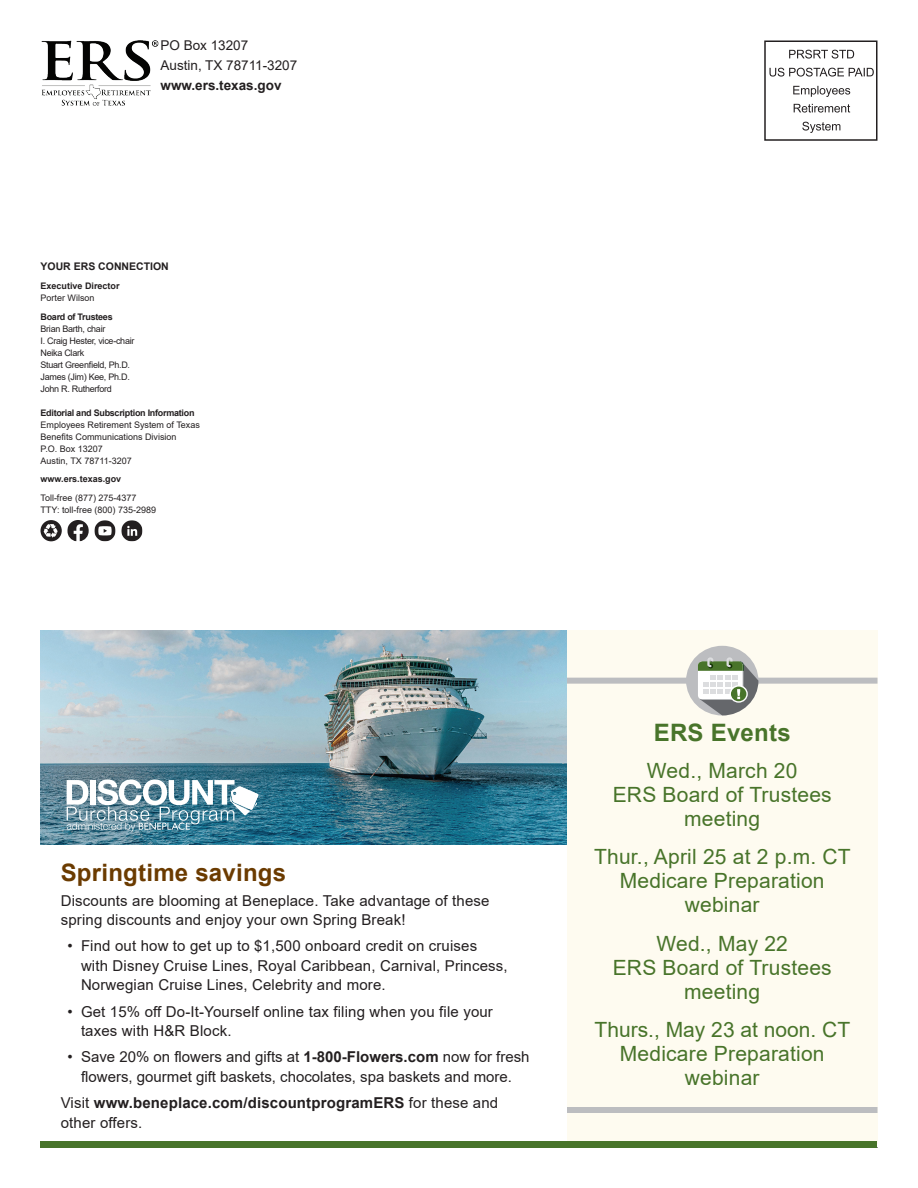
<style>
.page{position:relative;width:918px;height:1188px;background:#fff}
.page>*{position:absolute;margin:0;border:0;box-sizing:border-box;transform-origin:0 0}
.t1{font:700 24px "Arial";letter-spacing:.01em;color:#6b3b00}
.t2{font:700 24px "Arial";letter-spacing:.01em;color:#48742a}
.H3{font:21px/24px "Arial";letter-spacing:.01em;color:#48742a;text-align:center}
.t3{font:15px/19.5px "Arial";letter-spacing:.01em;color:#231f20}
.t4{font:700 15px/19.5px "Arial";letter-spacing:.01em;color:#231f20}
.t5{font:13.5px "Arial";color:#231f20}
.t6{font:700 13.5px "Arial";color:#231f20}
.t7{font:700 10.5px "Arial";color:#231f20}
.t8{font:9px/12px "Arial";color:#231f20}
.t9{font:9px/12px "Arial";letter-spacing:-.03em;color:#231f20}
.t10{font:700 9px "Arial";letter-spacing:-.03em;color:#231f20}
.t11{font:700 9px "Arial";color:#231f20}
.s1{font-weight:700}
.s2{font-weight:400}
</style>
<div class="page">
<img style="left:40px;top:631px;width:527px;height:214px">
<div style="left:567px;top:630px;width:311px;height:514px;background:#fefbf0"></div>
<div style="left:764px;top:40px;width:114px;height:101px;border:2px solid #231f20"></div>
<svg style="left:802px;top:122px;width:38px;height:11px"></svg>
<svg style="left:794px;top:104px;width:56px;height:9px"></svg>
<svg style="left:793px;top:86px;width:57px;height:11px"></svg>
<svg style="left:770px;top:68px;width:104px;height:9px"></svg>
<svg style="left:789px;top:50px;width:65px;height:9px"></svg>
<img style="left:41px;top:40px;width:118px;height:65px">
<div style="left:40px;top:1141px;width:838px;height:7px;background:#48742a"></div>
<div style="left:567px;top:678px;width:311px;height:6px;background:#bcbdc0"></div>
<div style="left:567px;top:1107px;width:311px;height:6px;background:#bcbdc0"></div>
<svg style="left:67px;top:520px;width:75px;height:21px"></svg>
<div style="left:686px;top:646px;width:72px;height:70px;background:#bcbdc0;border-radius:50%"></div>
<svg style="left:698px;top:657px;width:60px;height:59px"></svg>
<div style="left:41px;top:520px;width:21px;height:21px;background:#231f20;border-radius:50%"></div>
<svg style="left:43px;top:524px;width:15px;height:14px"></svg>
<svg style="left:67px;top:779px;width:192px;height:53px"></svg>
<p class="t5" style="left:160px;top:36px;width:89px">PO Box 13207</p>
<p class="t5" style="left:160px;top:56px;width:138px">Austin, TX 78711-3207</p>
<p class="t6" style="left:160px;top:75px;width:123px">www.ers.texas.gov</p>
<p class="t7" style="left:40px;top:259px;width:130px">YOUR ERS CONNECTION</p>
<p class="t11" style="left:40px;top:279px;width:81px">Executive Director</p>
<p class="t8" style="left:40px;top:292px;width:56px">Porter Wilson</p>
<p class="t9" style="left:40px;top:310px;width:74px"><span class="s1">Board of Trustees<br></span>Brian Barth, chair</p>
<p class="t9" style="left:40px;top:334px;width:96px">I. Craig Hester, vice-chair</p>
<p class="t9" style="left:40px;top:346px;width:45px">Neika Clark</p>
<p class="t9" style="left:40px;top:358px;width:91px">Stuart Greenfield, Ph.D.</p>
<p class="t9" style="left:40px;top:370px;width:91px">James (Jim) Kee, Ph.D.</p>
<p class="t9" style="left:40px;top:382px;width:73px">John R. Rutherford</p>
<p class="t10" style="left:40px;top:406px;width:156px">Editorial and Subscription Information</p>
<p class="t8" style="left:40px;top:418px;width:161px">Employees Retirement System of Texas<br>Benefits Communications Division</p>
<p class="t8" style="left:40px;top:442px;width:64px">P.O. Box 13207</p>
<p class="t8" style="left:40px;top:454px;width:93px">Austin, TX 78711-3207</p>
<p class="t11" style="left:40px;top:473px;width:82px">www.ers.texas.gov</p>
<p class="t8" style="left:40px;top:492px;width:98px">Toll-free (877) 275-4377</p>
<p class="t8" style="left:40px;top:504px;width:117px">TTY: toll-free (800) 735-2989</p>
<h2 class="t1" style="left:61px;top:856px;width:227px">Springtime savings</h2>
<p class="t3" style="left:61px;top:890px;width:430px">Discounts are blooming at Beneplace. Take advantage of these spring discounts and enjoy your own Spring Break!</p>
<p class="t3" style="left:81px;top:936px;width:428px;text-indent:-14px">• Find out how to get up to $1,500 onboard credit on cruises with Disney Cruise Lines, Royal Caribbean, Carnival, Princess,<br>Norwegian Cruise Lines, Celebrity and more.</p>
<p class="t3" style="left:81px;top:1001px;width:413px;text-indent:-14px">• Get 15% off Do-It-Yourself online tax filing when you file your taxes with H&amp;R Block.</p>
<p class="t3" style="left:68px;top:1047px;width:464px;text-align:center">• Save 20% on flowers and gifts at <span class="s1">1-800-Flowers.com</span> now for fresh flowers, gourmet gift baskets, chocolates, spa baskets and more.</p>
<p class="t4" style="left:61px;top:1093px;width:439px"><span class="s2">Visit</span> www.beneplace.com/discountprogramERS <span class="s2">for these and other offers.</span></p>
<h2 class="t2" style="left:654px;top:716px;width:138px">ERS Events</h2>
<h4 class="H3" style="left:613px;top:758px;width:220px">Wed., March 20<br>ERS Board of Trustees meeting</h4>
<h4 class="H3" style="left:594px;top:845px;width:258px">Thur., April 25 at 2 p.m. CT<br>Medicare Preparation webinar</h4>
<h4 class="H3" style="left:613px;top:931px;width:220px">Wed., May 22<br>ERS Board of Trustees meeting</h4>
<h4 class="H3" style="left:595px;top:1018px;width:257px">Thurs., May 23 at noon. CT<br>Medicare Preparation webinar</h4>
</div>
